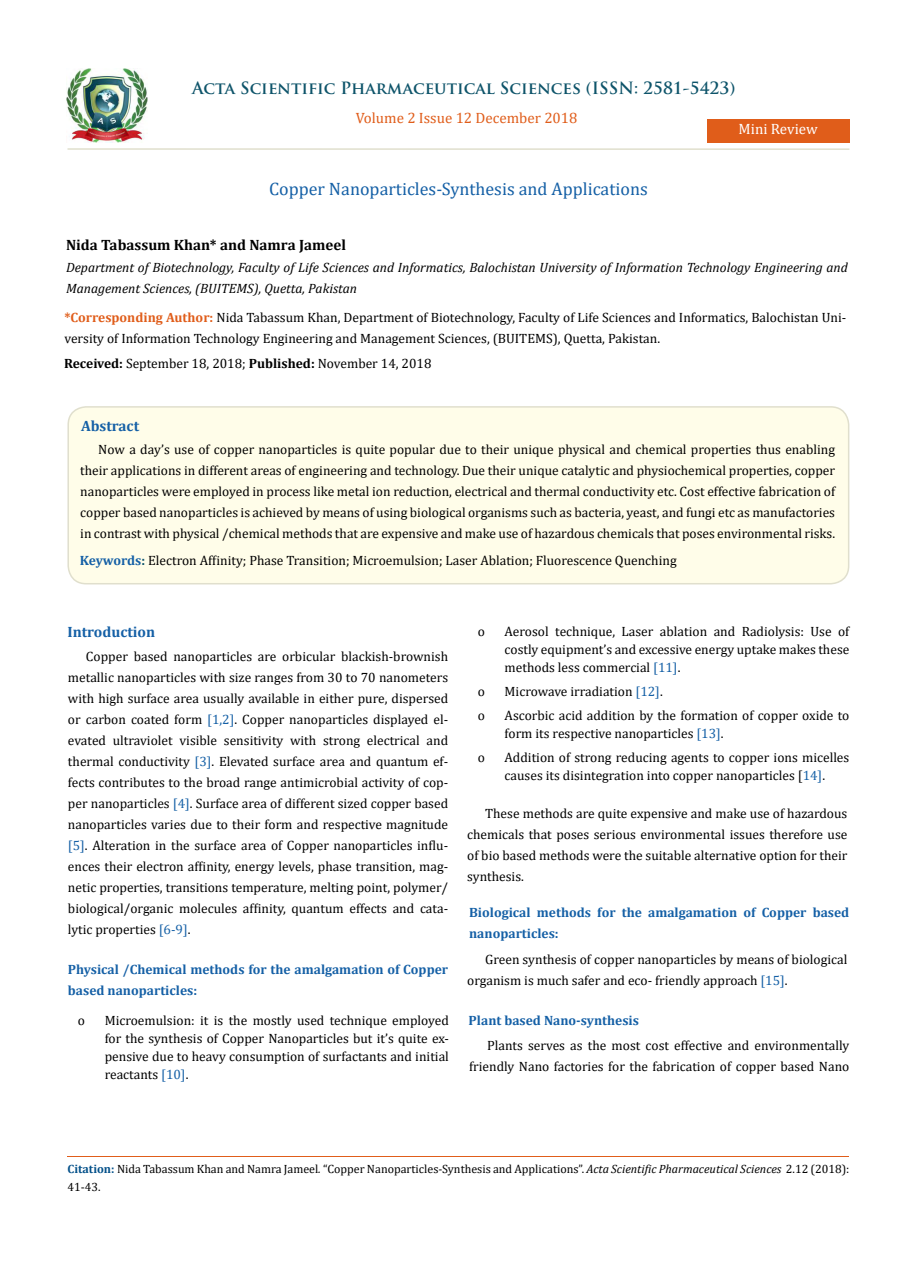
<style>
.page{position:relative;width:917px;height:1262px;background:#fff}
.page>*{position:absolute;margin:0;border:0;box-sizing:border-box;transform-origin:0 0}
.t1{font:18px "Cambria";color:#1560a6}
.t2{font:700 16.5px "Trajan Pro";color:#0e546a}
.t3{font:700 15px "Cambria";color:#000}
.t4{font:15px "Cambria";color:#e05d1a}
.t5{font:700 15px "Cambria";color:#1560a6}
.t6{font:15px "Cambria";color:#fff}
.t7{font:13.5px/21px "Cambria";color:#000;text-align:justify}
.t8{font:italic 13.5px/21px "Cambria";color:#000}
.t9{font:700 13.5px/21px "Cambria";color:#1560a6}
.t10{font:12px/18px "Cambria";color:#000}
.s1{font-weight:700;color:#e05d1a}
.s2{font-weight:700}
.s3{font-weight:700;color:#1560a6}
.s4{font-weight:700;color:#0e546a}
.s5{color:#1560a6}
.s6{font-weight:700;color:#035089}
.s7{font-style:italic}
</style>
<div class="page">
<img style="left:67px;top:68px;width:80px;height:74px">
<div style="left:707px;top:119px;width:142px;height:23px;background:#e05d1a"></div>
<div style="left:68px;top:407px;width:780px;height:177px;background:#fffde9;border-radius:18px"></div>
<div style="left:67px;top:406px;width:782px;height:178px;border:2px solid #e0dfcd;border-radius:18px"></div>
<hr style="left:67px;top:1156px;width:782px;height:1px;background:#e05d1a">
<hr style="left:67px;top:148px;width:782px;height:2px;background:#e0dfcd">
<p class="t2" style="left:192px;top:77px;width:545px">Acta Scientific Pharmaceutical Sciences (ISSN: 2581-5423)</p>
<p class="t4" style="left:356px;top:109px;width:223px">Volume 2 Issue 12 December 2018</p>
<p class="t6" style="left:738px;top:120px;width:81px">Mini Review</p>
<h1 class="t1" style="left:269px;top:178px;width:380px">Copper Nanoparticles-Synthesis and Applications</h1>
<p class="t3" style="left:66px;top:234px;width:281px">Nida Tabassum Khan* and Namra Jameel</p>
<p class="t8" style="left:66px;top:257px;width:783px">Department of Biotechnology, Faculty of Life Sciences and Informatics, Balochistan University of Information Technology Engineering and<br>Management Sciences, (BUITEMS), Quetta, Pakistan</p>
<p class="t7" style="left:64px;top:307px;width:783px"><span class="s1">*Corresponding Author:</span> Nida Tabassum Khan, Department of Biotechnology, Faculty of Life Sciences and Informatics, Balochistan Uni&shy;versity of Information Technology Engineering and Management Sciences, (BUITEMS), Quetta, Pakistan.</p>
<p class="t7" style="left:64px;top:352px;width:369px"><span class="s2">Received:</span> September 18, 2018; <span class="s2">Published:</span> November 14, 2018</p>
<p class="t5" style="left:81px;top:415px;width:60px">Abstract</p>
<p class="t7" style="left:80px;top:439px;width:756px;text-indent:18px">Now a day’s use of copper nanoparticles is quite popular due to their unique physical and chemical properties thus enabling their applications in different areas of engineering and technology. Due their unique catalytic and physiochemical properties, copper nanoparticles were employed in process like metal ion reduction, electrical and thermal conductivity etc. Cost effective fabrication of copper based nanoparticles is achieved by means of using biological organisms such as bacteria, yeast, and fungi etc as manufactories in contrast with physical /chemical methods that are expensive and make use of hazardous chemicals that poses environmental risks.</p>
<p class="t7" style="left:80px;top:550px;width:598px"><span class="s3">Keywords</span><span class="s4">:</span> Electron Affinity; Phase Transition; Microemulsion; Laser Ablation; Fluorescence Quenching</p>
<p class="t5" style="left:67px;top:621px;width:89px">Introduction</p>
<p class="t7" style="left:68px;top:646px;width:382px;text-indent:18px">Copper based nanoparticles are orbicular blackish-brownish metallic nanoparticles with size ranges from 30 to 70 nanometers with high surface area usually available in either pure, dispersed or carbon coated form <span class="s5">[1,2]</span>. Copper nanoparticles displayed el&shy;evated ultraviolet visible sensitivity with strong electrical and thermal conductivity <span class="s5">[3]</span>. Elevated surface area and quantum ef&shy;fects contributes to the broad range antimicrobial activity of cop&shy;per nanoparticles <span class="s5">[4]</span>. Surface area of different sized copper based nanoparticles varies due to their form and respective magnitude <span class="s5">[5]</span>. Alteration in the surface area of Copper nanoparticles influ&shy;ences their electron affinity, energy levels, phase transition, mag&shy;netic properties, transitions temperature, melting point, polymer/ biological/organic molecules affinity, quantum effects and cata&shy;lytic properties <span class="s5">[6-9]</span>.</p>
<p class="t9" style="left:68px;top:958px;width:382px">Physical /Chemical methods for the amalgamation of Copper based nanoparticles:</p>
<p class="t7" style="left:78px;top:1010px;width:9px">o</p>
<p class="t7" style="left:105px;top:1011px;width:346px;line-height:18px">Microemulsion: it is the mostly used technique employed for the synthesis of Copper Nanoparticles but it’s quite ex&shy;pensive due to heavy consumption of surfactants and initial reactants <span class="s5">[10]</span>.</p>
<p class="t7" style="left:478px;top:621px;width:9px">o</p>
<p class="t7" style="left:504px;top:622px;width:346px;line-height:18px">Aerosol technique, Laser ablation and Radiolysis: Use of costly equipment’s and excessive energy uptake makes these methods less commercial <span class="s5">[11]</span>.</p>
<p class="t7" style="left:478px;top:681px;width:9px">o</p>
<p class="t7" style="left:504px;top:681px;width:160px">Microwave irradiation <span class="s5">[12]</span>.</p>
<p class="t7" style="left:478px;top:705px;width:9px">o</p>
<p class="t7" style="left:504px;top:706px;width:346px;line-height:18px">Ascorbic acid addition by the formation of copper oxide to form its respective nanoparticles <span class="s5">[13]</span>.</p>
<p class="t7" style="left:478px;top:747px;width:9px">o</p>
<p class="t7" style="left:504px;top:748px;width:346px;line-height:18px">Addition of strong reducing agents to copper ions micelles causes its disintegration into copper nanoparticles [<span class="s5">14]</span>.</p>
<p class="t7" style="left:467px;top:803px;width:382px;text-indent:18px">These methods are quite expensive and make use of hazardous chemicals that poses serious environmental issues therefore use of bio based methods were the suitable alternative option for their synthesis.</p>
<p class="t9" style="left:469px;top:901px;width:382px">Biological methods for the amalgamation of Copper based nanoparticles:</p>
<p class="t7" style="left:467px;top:948px;width:382px;text-indent:18px">Green synthesis of copper nanoparticles by means of biological organism is much safer and eco- friendly approach <span class="s5">[15]</span>.</p>
<p class="t9" style="left:468px;top:1009px;width:172px">Plant based Nano-synthesis</p>
<p class="t7" style="left:469px;top:1035px;width:382px;text-align:right">Plants serves as the most cost effective and environmentally friendly Nano factories for the fabrication of copper based Nano</p>
<p class="t10" style="left:67px;top:1159px;width:783px"><span class="s6">Citation:</span> Nida Tabassum Khan and Namra Jameel<span class="s7">.</span> “Copper Nanoparticles-Synthesis and Applications”. <span class="s7">Acta Scientific Pharmaceutical Sciences</span> 2.12 (2018):<br>41-43.</p>
</div>
